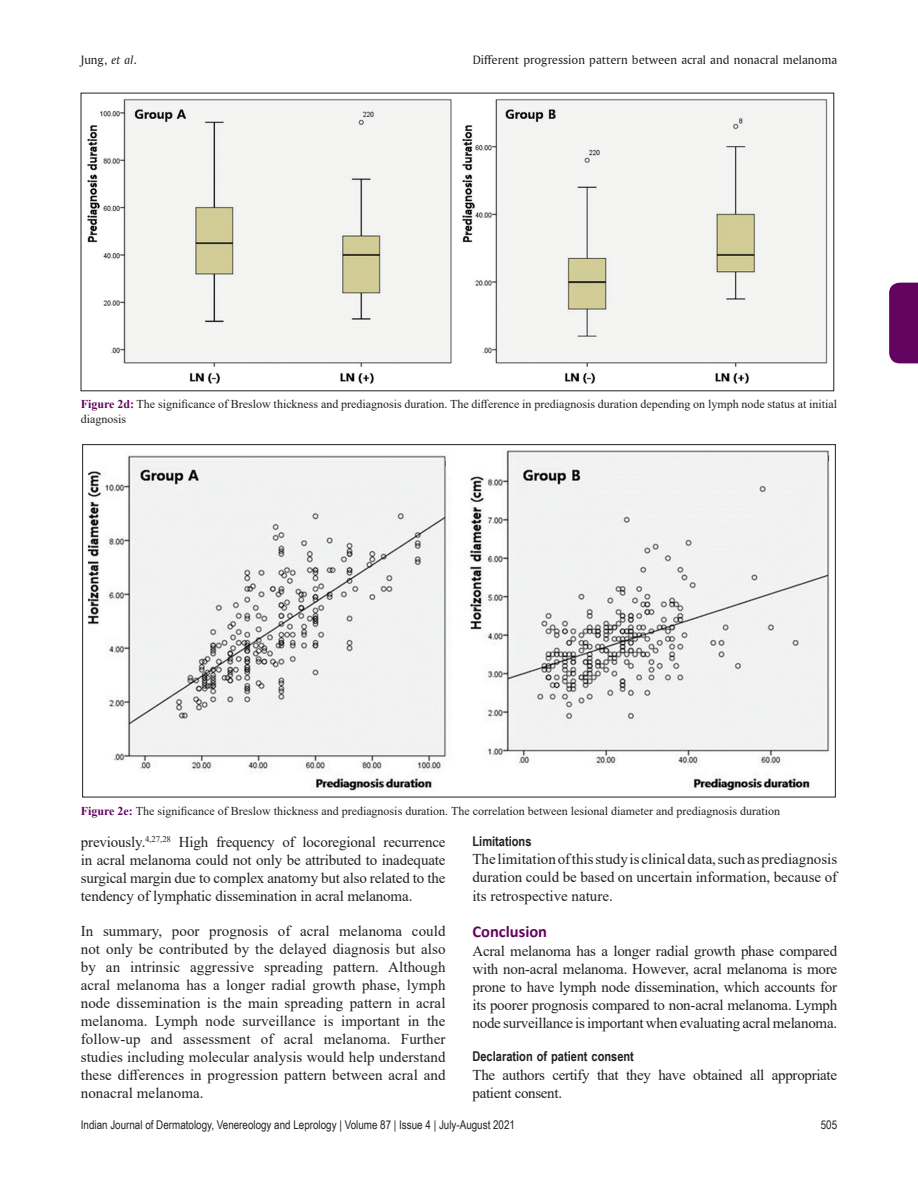
<style>
.page{position:relative;width:918px;height:1188px;background:#fff}
.page>*{position:absolute;margin:0;border:0;box-sizing:border-box;transform-origin:0 0}
.t1{font:700 16.5px "Calibri";color:#630360}
.TX{font:15px/18px "Times New Roman";letter-spacing:-.01em;color:#231f20;text-align:justify}
.t2{font:700 13.5px "Arial Narrow";color:#231f20}
.t3{font:12.75px "Amerigo BT Roman A";color:#231f20}
.FGC{font:12px/14.4px "Times New Roman";color:#231f20}
.t4{font:12px "Arial Narrow";color:#231f20}
.s1{font-family:"Amerigo BT Italic A"}
.s2{font-weight:700;color:#630360}
</style>
<div class="page">
<div style="left:889px;top:283px;width:29px;height:80px;background:#630360"></div>
<img style="left:87px;top:99px;width:741px;height:285px">
<img style="left:87px;top:450px;width:743px;height:342px">
<p class="t3" style="left:81px;top:52px;width:57px">Jung, <span class="s1">et al</span>.</p>
<p class="t3" style="left:473px;top:52px;width:366px">Different progression pattern between acral and nonacral melanoma</p>
<p class="FGC" style="left:81px;top:397px;width:758px"><span class="s2">Figure 2d:</span> The significance of Breslow thickness and prediagnosis duration. The difference in prediagnosis duration depending on lymph node status at initial diagnosis</p>
<p class="FGC" style="left:81px;top:803px;width:701px"><span class="s2">Figure 2e:</span> The significance of Breslow thickness and prediagnosis duration. The correlation between lesional diameter and prediagnosis duration</p>
<p class="TX" style="left:81px;top:832px;width:366px">previously.<sup>4,27,28</sup> High frequency of locoregional recurrence in acral melanoma could not only be attributed to inadequate surgical margin due to complex anatomy but also related to the tendency of lymphatic dissemination in acral melanoma.</p>
<p class="TX" style="left:81px;top:921px;width:366px">In summary, poor prognosis of acral melanoma could not only be contributed by the delayed diagnosis but also by an intrinsic aggressive spreading pattern. Although acral melanoma has a longer radial growth phase, lymph node dissemination is the main spreading pattern in acral melanoma. Lymph node surveillance is important in the follow‑up and assessment of acral melanoma. Further studies including molecular analysis would help understand these differences in progression pattern between acral and nonacral melanoma.</p>
<h2 class="t2" style="left:472px;top:831px;width:61px">Limitations</h2>
<p class="TX" style="left:472px;top:850px;width:366px">The limitation of this study is clinical data, such as prediagnosis duration could be based on uncertain information, because of its retrospective nature.</p>
<h1 class="t1" style="left:472px;top:920px;width:76px">Conclusion</h1>
<p class="TX" style="left:472px;top:941px;width:366px">Acral melanoma has a longer radial growth phase compared with non-acral melanoma. However, acral melanoma is more prone to have lymph node dissemination, which accounts for its poorer prognosis compared to non-acral melanoma. Lymph node surveillance is important when evaluating acral melanoma.</p>
<h2 class="t2" style="left:472px;top:1046px;width:163px">Declaration of patient consent</h2>
<p class="TX" style="left:472px;top:1065px;width:366px">The authors certify that they have obtained all appropriate patient consent.</p>
<p class="t4" style="left:81px;top:1116px;width:436px">Indian Journal of Dermatology, Venereology and Leprology | Volume 87 | Issue 4 | July-August 2021</p>
<p class="t4" style="left:821px;top:1116px;width:18px">505</p>
</div>
